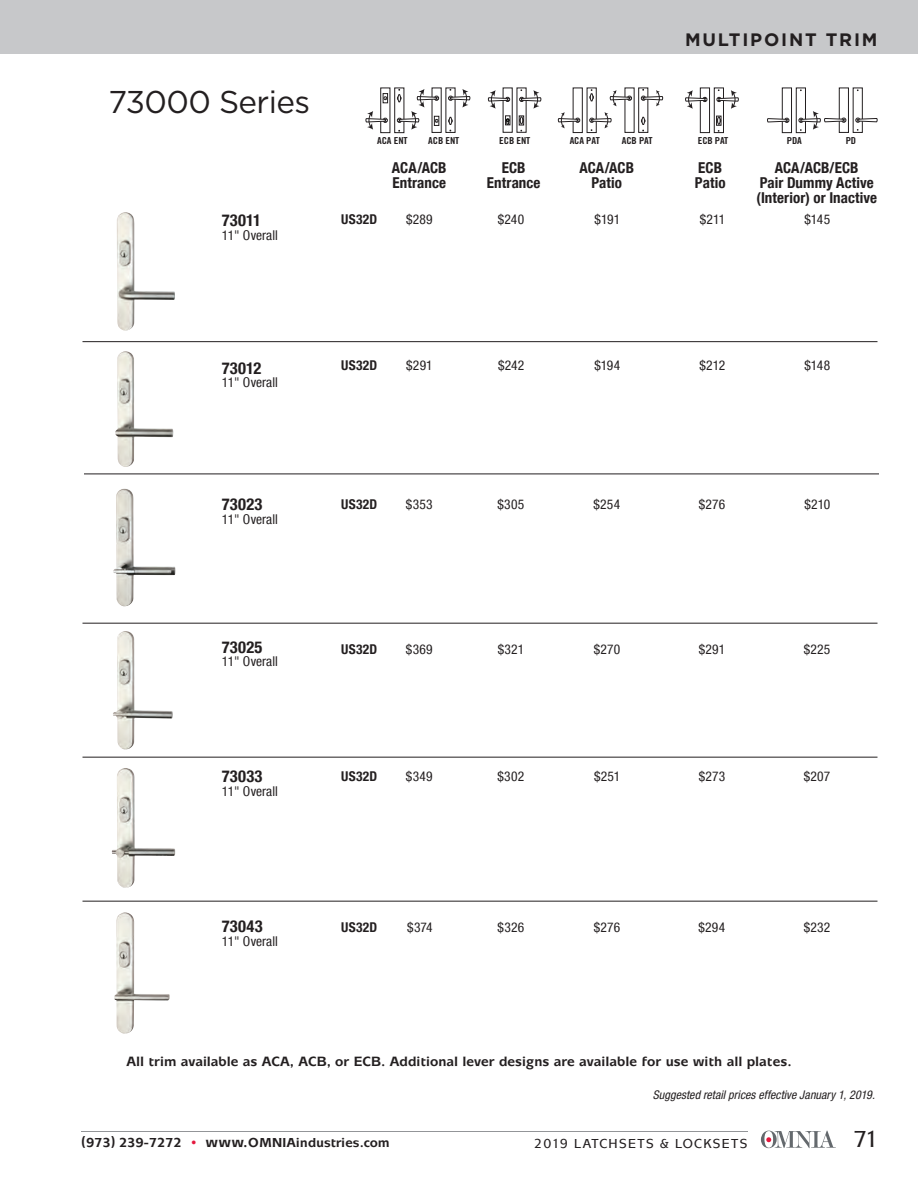
<style>
.page{position:relative;width:918px;height:1188px;background:#fff}
.page>*{position:absolute;margin:0;border:0;box-sizing:border-box;transform-origin:0 0}
.t1{font:31.5px "Gotham";letter-spacing:-.02em;color:#231f20}
.t2{font:500 24px "Mixage ITC Std";color:#231f20}
.t3{font:700 18px "Gotham";letter-spacing:.1em;color:#231f20}
.t4{font:700 condensed 16.5px "Helvetica Neue LT Com";letter-spacing:.015em;color:#231f20}
.t5{font:700 condensed 15px/15px "Helvetica Neue LT Com";letter-spacing:.005em;color:#231f20}
.t6{font:condensed 13.5px "Helvetica Neue LT Com";letter-spacing:.005em;color:#231f20}
.t7{font:700 13.5px "Mixage IT Cby BT";color:#231f20}
.t8{font:700 13.5px "Mixage ITC Std";letter-spacing:.025em;color:#231f20}
.t9{font:700 condensed 13.5px "Helvetica Neue LT Com";letter-spacing:.015em;color:#231f20}
.t10{font:500 13.5px "Mixage ITC Std";letter-spacing:.1em;color:#231f20}
.t11{font:italic condensed 12px "Helvetica Neue LT Com";letter-spacing:.005em;color:#231f20}
.t12{font:9.6px "Trade Gothic Bold Cond Twenty";letter-spacing:-.01em;color:#231f20;scale:1.1 1}
.s1{font-weight:400;color:#e4183e}
.s2{font-size:15px}
</style>
<div class="page">
<div style="left:0;top:0;width:918px;height:54px;background:#c7c8ca"></div>
<hr style="left:81px;top:1131px;width:667px;height:1px;background:#939598">
<svg style="left:761px;top:1131px;width:75px;height:17px"></svg>
<img style="left:115px;top:351px;width:58px;height:116px">
<img style="left:117px;top:212px;width:58px;height:119px">
<img style="left:113px;top:631px;width:60px;height:118px">
<img style="left:112px;top:768px;width:63px;height:120px">
<img style="left:114px;top:912px;width:56px;height:122px">
<img style="left:113px;top:489px;width:62px;height:117px">
<hr style="left:82px;top:341px;width:796px;height:1px;background:#231f20">
<hr style="left:82px;top:901px;width:796px;height:1px;background:#231f20">
<hr style="left:82px;top:757px;width:796px;height:1px;background:#231f20">
<hr style="left:82px;top:623px;width:796px;height:1px;background:#231f20">
<hr style="left:84px;top:474px;width:795px;height:1px;background:#231f20">
<svg style="left:685px;top:88px;width:193px;height:45px"></svg>
<svg style="left:366px;top:88px;width:297px;height:45px"></svg>
<h1 class="t1" style="left:108px;top:84px;width:203px">73000 Series</h1>
<p class="t4" style="left:222px;top:211px;width:41px">73011</p>
<p class="t6" style="left:222px;top:227px;width:58px">11" Overall</p>
<h3 class="t3" style="left:685px;top:30px;width:194px">MULTIPOINT TRIM</h3>
<p class="t12" style="left:377px;top:135px;width:29px">ACA ENT</p>
<p class="t12" style="left:428px;top:135px;width:30px">ACB ENT</p>
<p class="t12" style="left:499px;top:135px;width:30px">ECB ENT</p>
<p class="t12" style="left:570px;top:135px;width:29px">ACA PAT</p>
<p class="t12" style="left:622px;top:135px;width:29px">ACB PAT</p>
<p class="t12" style="left:698px;top:135px;width:29px">ECB PAT</p>
<p class="t12" style="left:787px;top:135px;width:15px">PDA</p>
<p class="t12" style="left:846px;top:135px;width:11px">PD</p>
<p class="t5" style="left:392px;top:160px;width:56px">ACA/ACB</p>
<p class="t5" style="left:502px;top:160px;width:25px">ECB</p>
<p class="t5" style="left:579px;top:160px;width:56px">ACA/ACB</p>
<p class="t5" style="left:698px;top:160px;width:25px">ECB</p>
<p class="t5" style="left:775px;top:160px;width:85px">ACA/ACB/ECB</p>
<p class="t5" style="left:392px;top:175px;width:55px">Entrance</p>
<p class="t5" style="left:487px;top:175px;width:55px">Entrance</p>
<p class="t5" style="left:591px;top:175px;width:32px">Patio</p>
<p class="t5" style="left:695px;top:175px;width:32px">Patio</p>
<p class="t5" style="left:756px;top:175px;width:122px">Pair Dummy Active (Interior) or Inactive</p>
<p class="t9" style="left:341px;top:211px;width:37px">US32D</p>
<p class="t6" style="left:406px;top:211px;width:28px">$289</p>
<p class="t6" style="left:498px;top:211px;width:28px">$240</p>
<p class="t6" style="left:595px;top:211px;width:27px">$191</p>
<p class="t6" style="left:700px;top:211px;width:27px">$211</p>
<p class="t6" style="left:804px;top:211px;width:27px">$145</p>
<p class="t4" style="left:222px;top:358px;width:41px">73012</p>
<p class="t6" style="left:222px;top:374px;width:58px">11" Overall</p>
<p class="t9" style="left:341px;top:357px;width:37px">US32D</p>
<p class="t6" style="left:406px;top:357px;width:28px">$291</p>
<p class="t6" style="left:498px;top:357px;width:28px">$242</p>
<p class="t6" style="left:594px;top:357px;width:27px">$194</p>
<p class="t6" style="left:700px;top:357px;width:27px">$212</p>
<p class="t6" style="left:804px;top:357px;width:27px">$148</p>
<p class="t4" style="left:222px;top:494px;width:42px">73023</p>
<p class="t6" style="left:222px;top:511px;width:58px">11" Overall</p>
<p class="t9" style="left:341px;top:496px;width:37px">US32D</p>
<p class="t6" style="left:406px;top:496px;width:28px">$353</p>
<p class="t6" style="left:497px;top:496px;width:28px">$305</p>
<p class="t6" style="left:594px;top:496px;width:28px">$254</p>
<p class="t6" style="left:699px;top:496px;width:28px">$276</p>
<p class="t6" style="left:804px;top:496px;width:27px">$210</p>
<p class="t4" style="left:222px;top:637px;width:42px">73025</p>
<p class="t6" style="left:222px;top:654px;width:58px">11" Overall</p>
<p class="t9" style="left:341px;top:642px;width:37px">US32D</p>
<p class="t6" style="left:406px;top:642px;width:28px">$369</p>
<p class="t6" style="left:498px;top:642px;width:28px">$321</p>
<p class="t6" style="left:594px;top:642px;width:28px">$270</p>
<p class="t6" style="left:699px;top:642px;width:28px">$291</p>
<p class="t6" style="left:804px;top:642px;width:28px">$225</p>
<p class="t4" style="left:222px;top:766px;width:42px">73033</p>
<p class="t6" style="left:222px;top:783px;width:58px">11" Overall</p>
<p class="t9" style="left:341px;top:768px;width:37px">US32D</p>
<p class="t6" style="left:406px;top:768px;width:28px">$349</p>
<p class="t6" style="left:497px;top:768px;width:28px">$302</p>
<p class="t6" style="left:594px;top:768px;width:28px">$251</p>
<p class="t6" style="left:699px;top:768px;width:28px">$273</p>
<p class="t6" style="left:804px;top:768px;width:28px">$207</p>
<p class="t4" style="left:222px;top:916px;width:42px">73043</p>
<p class="t6" style="left:222px;top:933px;width:58px">11" Overall</p>
<p class="t9" style="left:341px;top:919px;width:37px">US32D</p>
<p class="t6" style="left:407px;top:919px;width:27px">$374</p>
<p class="t6" style="left:498px;top:919px;width:28px">$326</p>
<p class="t6" style="left:594px;top:919px;width:28px">$276</p>
<p class="t6" style="left:698px;top:919px;width:28px">$294</p>
<p class="t6" style="left:804px;top:919px;width:28px">$232</p>
<p class="t7" style="left:126px;top:1053px;width:667px">All trim available as ACA, ACB, or ECB. Additional lever designs are available for use with all plates.</p>
<p class="t11" style="left:653px;top:1088px;width:224px">Suggested retail prices effective January 1, 2019.</p>
<p class="t8" style="left:81px;top:1134px;width:310px">(973) 239-7272 <span class="s1">•</span> <span class="s2">www.</span>OMNIAindustries.com</p>
<h2 class="t2" style="left:853px;top:1125px;width:27px">71</h2>
<p class="t10" style="left:534px;top:1135px;width:215px">2019 LATCHSETS &amp; LOCKSETS</p>
</div>
